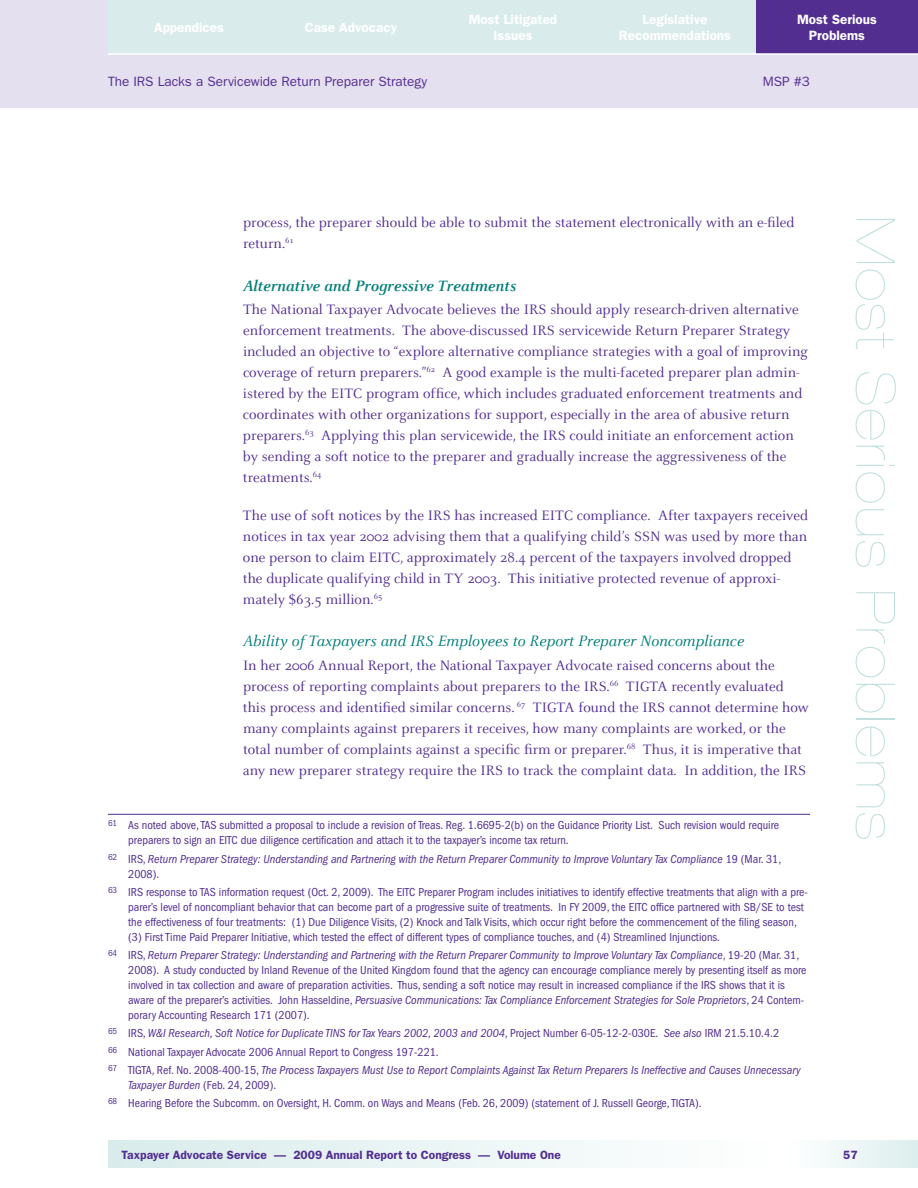
<style>
.page{position:relative;width:918px;height:1188px;background:#fff}
.page>*{position:absolute;margin:0;border:0;box-sizing:border-box;transform-origin:0 0}
.t1{font:900 expanded 54px "Helvetica Neue";letter-spacing:.04em;color:#bfdfde}
.t2{font:italic 16.5px "Celeste";color:#007e7a}
.t3{font:italic 700 16.5px "Celeste";color:#007e7a}
.t4{font:15px/21px "Celeste";color:#522e91}
.t5{font:600 13.5px/16.5px "Franklin Gothic";color:#fff;text-align:center}
.t6{font:13.5px "Franklin Gothic";color:#522e91}
.t7{font:condensed 12px/15px "Franklin Gothic";color:#522e91}
.t8{font:italic condensed 12px/18.3px "Franklin Gothic";color:#522e91}
.t9{font:600 12px "Franklin Gothic";color:#522e91}
.s1{font-style:normal}
.s2{font-style:italic}
</style>
<div class="page">
<svg style="left:108px;top:1141px;width:493px;height:27px"></svg>
<div style="left:0;top:0;width:918px;height:108px;background:#e5e0ef"></div>
<div style="left:770px;top:1141px;width:148px;height:27px;background:linear-gradient(to right,#fff,#ddeeed)"></div>
<div style="left:756px;top:0;width:162px;height:54px;background:#522e91"></div>
<div style="left:594px;top:0;width:162px;height:54px;background:#d9eceb"></div>
<div style="left:432px;top:0;width:162px;height:54px;background:#d9eceb"></div>
<div style="left:108px;top:0;width:162px;height:54px;background:#d9eceb"></div>
<div style="left:270px;top:0;width:162px;height:54px;background:#d9eceb"></div>
<hr style="left:108px;top:53px;width:810px;height:2px;background:#fff">
<hr style="left:108px;top:814px;width:702px;height:1px;background:#522e91">
<p class="t5" style="left:154px;top:19px;width:71px">Appendices</p>
<p class="t5" style="left:305px;top:19px;width:94px">Case Advocacy</p>
<p class="t5" style="left:469px;top:11px;width:90px">Most Litigated<br>Issues</p>
<p class="t5" style="left:619px;top:11px;width:114px">Legislative<br>Recommendations</p>
<p class="t5" style="left:797px;top:11px;width:81px">Most Serious<br>Problems</p>
<p class="t6" style="left:108px;top:74px;width:321px">The IRS Lacks a Servicewide Return Preparer Strategy</p>
<p class="t6" style="left:763px;top:74px;width:49px">MSP #3</p>
<p class="t4" style="left:243px;top:212px;width:553px">process, the preparer should be able to submit the statement electronically with an e-filed</p>
<p class="t1" style="left:907px;top:216px;width:625px;rotate:90deg">Most Serious Problems</p>
<p class="t4" style="left:243px;top:233px;width:52px">return.<sup>61</sup></p>
<p class="t3" style="left:243px;top:276px;width:274px">Alternative and Progressive Treatments</p>
<p class="t4" style="left:243px;top:300px;width:566px">The National Taxpayer Advocate believes the IRS should apply research-driven alternative enforcement treatments. The above-discussed IRS servicewide Return Preparer Strategy included an objective to “explore alternative compliance strategies with a goal of improving coverage of return preparers.”<sup>62</sup> A good example is the multi-faceted preparer plan admin&shy;istered by the EITC program office, which includes graduated enforcement treatments and coordinates with other organizations for support, especially in the area of abusive return preparers.<sup>63</sup> Applying this plan servicewide, the IRS could initiate an enforcement action by sending a soft notice to the preparer and gradually increase the aggressiveness of the treatments.<sup>64</sup></p>
<p class="t4" style="left:243px;top:505px;width:567px">The use of soft notices by the IRS has increased EITC compliance. After taxpayers received notices in tax year 2002 advising them that a qualifying child’s SSN was used by more than one person to claim EITC, approximately 28.4 percent of the taxpayers involved dropped the duplicate qualifying child in TY 2003. This initiative protected revenue of approxi&shy;mately $63.5 million.<sup>65</sup></p>
<p class="t2" style="left:243px;top:632px;width:503px">Ability of Taxpayers and IRS Employees to Report Preparer Noncompliance</p>
<p class="t4" style="left:243px;top:655px;width:567px">In her 2006 Annual Report, the National Taxpayer Advocate raised concerns about the process of reporting complaints about preparers to the IRS.<sup>66</sup> TIGTA recently evaluated this process and identified similar concerns. <sup>67</sup> TIGTA found the IRS cannot determine how many complaints against preparers it receives, how many complaints are worked, or the total number of complaints against a specific firm or preparer.<sup>68</sup> Thus, it is imperative that any new preparer strategy require the IRS to track the complaint data. In addition, the IRS</p>
<p class="t7" style="left:128px;top:818px;width:652px;text-indent:-20px"><sup>61</sup> As noted above, TAS submitted a proposal to include a revision of Treas. Reg. 1.6695-2(b) on the Guidance Priority List. Such revision would require preparers to sign an EITC due diligence certification and attach it to the taxpayer’s income tax return.</p>
<p class="t8" style="left:128px;top:851px;width:655px;line-height:15px;text-indent:-20px"><sup>62</sup> <span class="s1">IRS,</span> Return Preparer Strategy: Understanding and Partnering with the Return Preparer Community to Improve Voluntary Tax Compliance <span class="s1">19 (Mar. 31,<br>2008).</span></p>
<p class="t7" style="left:128px;top:884px;width:681px;text-indent:-20px"><sup>63</sup> IRS response to TAS information request (Oct. 2, 2009). The EITC Preparer Program includes initiatives to identify effective treatments that align with a pre&shy;parer’s level of noncompliant behavior that can become part of a progressive suite of treatments. In FY 2009, the EITC office partnered with SB/SE to test the effectiveness of four treatments: (1) Due Diligence Visits, (2) Knock and Talk Visits, which occur right before the commencement of the filing season, (3) First Time Paid Preparer Initiative, which tested the effect of different types of compliance touches, and (4) Streamlined Injunctions.</p>
<p class="t7" style="left:128px;top:948px;width:680px;text-indent:-20px"><sup>64</sup> IRS, <span class="s2">Return Preparer Strategy: Understanding and Partnering with the Return Preparer Community to Improve Voluntary Tax Compliance</span>, 19-20 (Mar. 31, 2008). A study conducted by Inland Revenue of the United Kingdom found that the agency can encourage compliance merely by presenting itself as more involved in tax collection and aware of preparation activities. Thus, sending a soft notice may result in increased compliance if the IRS shows that it is aware of the preparer’s activities. John Hasseldine, <span class="s2">Persuasive Communications: Tax Compliance Enforcement Strategies for Sole Proprietors</span>, 24 Contem&shy;porary Accounting Research 171 (2007).</p>
<p class="t8" style="left:108px;top:1024px;width:694px"><sup>65</sup> <span class="s1">IRS,</span> W&amp;I Research, Soft Notice for Duplicate TINS for Tax Years 2002, 2003 and 2004<span class="s1">, Project Number 6-05-12-2-030E.</span> See also <span class="s1">IRM 21.5.10.4.2<br></span><sup>66</sup> <span class="s1">National Taxpayer Advocate 2006 Annual Report to Congress 197-221.<br></span><sup>67</sup> <span class="s1">TIGTA, Ref. No. 2008-400-15,</span> The Process Taxpayers Must Use to Report Complaints Against Tax Return Preparers Is Ineffective and Causes Unnecessary</p>
<p class="t7" style="left:108px;top:1076px;width:595px;line-height:18.3px;text-indent:20px"><span class="s2">Taxpayer Burden</span> (Feb. 24, 2009).<br><sup>68</sup> Hearing Before the Subcomm. on Oversight, H. Comm. on Ways and Means (Feb. 26, 2009) (statement of J. Russell George, TIGTA).</p>
<p class="t9" style="left:122px;top:1148px;width:441px">Taxpayer Advocate Service — 2009 Annual Report to Congress — Volume One</p>
<p class="t9" style="left:843px;top:1148px;width:16px">57</p>
</div>
